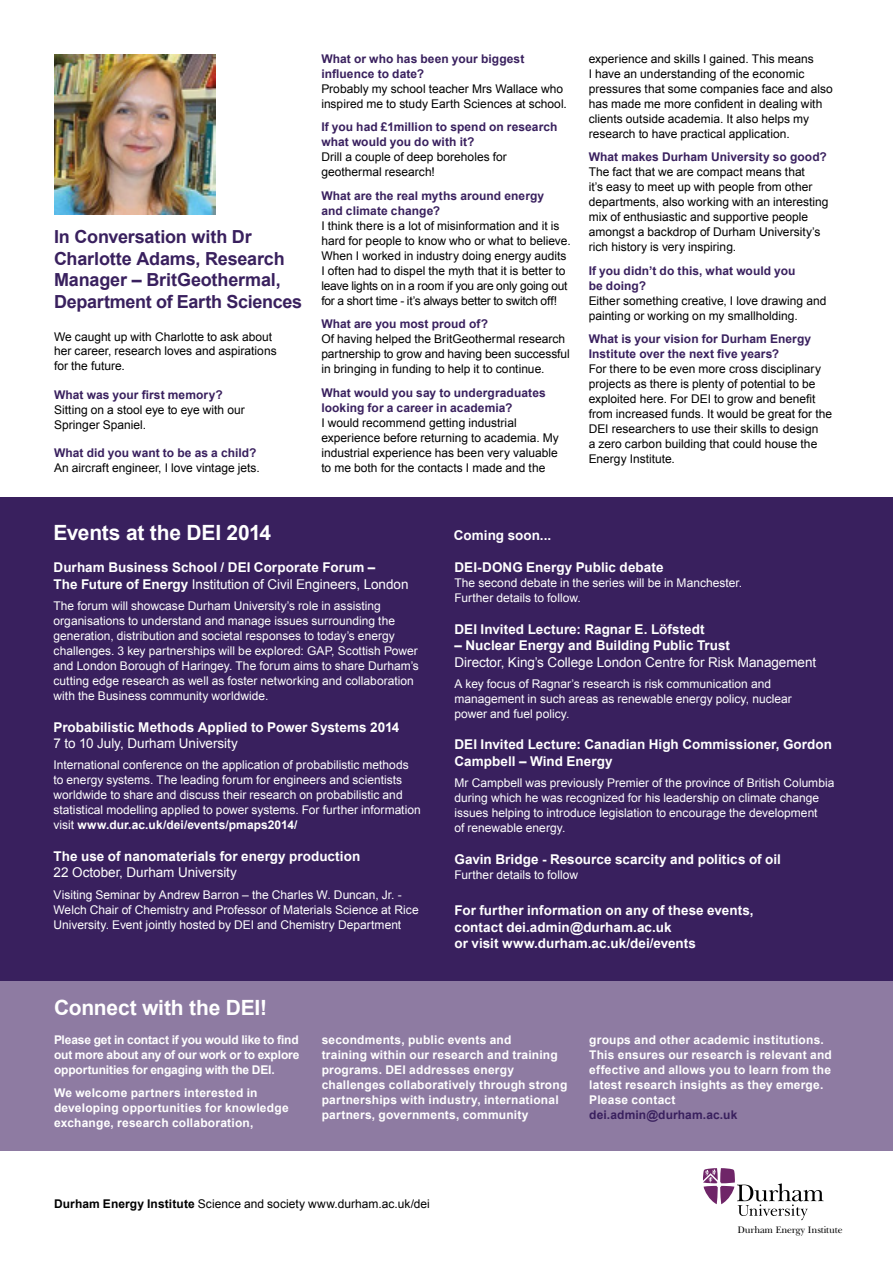
<style>
.page{position:relative;width:893px;height:1263px;background:#fff}
.page>*{position:absolute;margin:0;border:0;box-sizing:border-box;transform-origin:0 0}
.t1{font:700 21px "Arial";letter-spacing:-.01em;color:#fff}
.t2{font:700 18px/21.6px "Arial";letter-spacing:-.01em;color:#39205e}
.t3{font:700 13.5px/16.5px "Arial";letter-spacing:.005em;color:#fff}
.t4{font:13.5px "Arial";color:#fff}
.t5{font:12px/15px "Arial";color:#000}
.t6{font:12px/15px "Arial";color:#fff}
.t7{font:700 12px/15px "Arial";letter-spacing:.015em;color:#fff}
.t8{font:700 12px/15px "Arial";letter-spacing:.005em;color:#39205e}
.t9{font:9.6px "Baskerville BT";letter-spacing:-.02em;color:#000}
.s1{font-weight:400}
.s2{font-weight:700}
</style>
<div class="page">
<div style="left:0;top:497px;width:893px;height:492px;background:#39205e"></div>
<div style="left:0;top:981px;width:893px;height:169px;background:#8e7ba2"></div>
<svg style="left:703px;top:1168px;width:121px;height:52px"></svg>
<img style="left:55px;top:54px;width:160px;height:161px">
<h2 class="t2" style="left:54px;top:227px;width:250px">In Conversation with Dr<br>Charlotte Adams, Research<br>Manager – BritGeothermal,<br>Department of Earth Sciences</h2>
<p class="t5" style="left:54px;top:330px;width:224px;line-height:14.4px">We caught up with Charlotte to ask about her career, research loves and aspirations for the future.</p>
<p class="t8" style="left:54px;top:388px;width:170px">What was your first memory?</p>
<p class="t5" style="left:54px;top:403px;width:192px">Sitting on a stool eye to eye with our<br>Springer Spaniel.</p>
<p class="t8" style="left:54px;top:446px;width:204px">What did you want to be as a child?</p>
<p class="t5" style="left:54px;top:460px;width:207px">An aircraft engineer, I love vintage jets.</p>
<p class="t8" style="left:321px;top:51px;width:205px">What or who has been your biggest influence to date?</p>
<p class="t5" style="left:321px;top:81px;width:247px">Probably my school teacher Mrs Wallace who inspired me to study Earth Sciences at school.</p>
<p class="t8" style="left:321px;top:120px;width:238px">If you had £1million to spend on research what would you do with it?</p>
<p class="t5" style="left:321px;top:150px;width:187px">Drill a couple of deep boreholes for geothermal research!</p>
<p class="t8" style="left:321px;top:188px;width:224px">What are the real myths around energy and climate change?</p>
<p class="t5" style="left:321px;top:218px;width:251px">I think there is a lot of misinformation and it is hard for people to know who or what to believe.<br>When I worked in industry doing energy audits I often had to dispel the myth that it is better to leave lights on in a room if you are only going out for a short time - it’s always better to switch off!</p>
<p class="t8" style="left:321px;top:317px;width:168px">What are you most proud of?</p>
<p class="t5" style="left:321px;top:332px;width:250px">Of having helped the BritGeothermal research partnership to grow and having been successful in bringing in funding to help it to continue.</p>
<p class="t8" style="left:321px;top:385px;width:226px">What would you say to undergraduates looking for a career in academia?</p>
<p class="t5" style="left:321px;top:415px;width:239px">I would recommend getting industrial experience before returning to academia. My industrial experience has been very valuable to me both for the contacts I made and the</p>
<p class="t5" style="left:589px;top:51px;width:246px">experience and skills I gained. This means<br>I have an understanding of the economic pressures that some companies face and also has made me more confident in dealing with clients outside academia. It also helps my research to have practical application.</p>
<p class="t8" style="left:589px;top:150px;width:240px">What makes Durham University so good?</p>
<p class="t5" style="left:589px;top:165px;width:241px">The fact that we are compact means that<br>it’s easy to meet up with people from other departments, also working with an interesting mix of enthusiastic and supportive people amongst a backdrop of Durham University’s rich history is very inspiring.</p>
<p class="t8" style="left:589px;top:263px;width:208px">If you didn’t do this, what would you be doing?</p>
<p class="t5" style="left:589px;top:293px;width:239px">Either something creative, I love drawing and painting or working on my smallholding.</p>
<p class="t8" style="left:589px;top:332px;width:224px">What is your vision for Durham Energy<br>Institute over the next five years?</p>
<p class="t5" style="left:589px;top:362px;width:245px">For there to be even more cross disciplinary projects as there is plenty of potential to be exploited here. For DEI to grow and benefit from increased funds. It would be great for the DEI researchers to use their skills to design<br>a zero carbon building that could house the Energy Institute.</p>
<h1 class="t1" style="left:54px;top:519px;width:219px">Events at the DEI 2014</h1>
<p class="t3" style="left:454px;top:528px;width:99px">Coming soon...</p>
<p class="t3" style="left:54px;top:560px;width:356px">Durham Business School / DEI Corporate Forum –<br>The Future of Energy <span class="s1">Institution of Civil Engineers, London</span></p>
<p class="t6" style="left:54px;top:598px;width:367px">The forum will showcase Durham University’s role in assisting organisations to understand and manage issues surrounding the generation, distribution and societal responses to today’s energy challenges. 3 key partnerships will be explored: GAP, Scottish Power and London Borough of Haringey. The forum aims to share Durham’s cutting edge research as well as foster networking and collaboration with the Business community worldwide.</p>
<p class="t3" style="left:54px;top:719px;width:347px">Probabilistic Methods Applied to Power Systems 2014</p>
<p class="t4" style="left:54px;top:734px;width:186px">7 to 10 July, Durham University</p>
<p class="t6" style="left:54px;top:758px;width:369px">International conference on the application of probabilistic methods to energy systems. The leading forum for engineers and scientists worldwide to share and discuss their research on probabilistic and statistical modelling applied to power systems. For further information visit <span class="s2">www.dur.ac.uk/dei/events/pmaps2014/</span></p>
<p class="t3" style="left:54px;top:848px;width:308px">The use of nanomaterials for energy production</p>
<p class="t4" style="left:54px;top:864px;width:185px">22 October, Durham University</p>
<p class="t6" style="left:54px;top:887px;width:367px">Visiting Seminar by Andrew Barron – the Charles W. Duncan, Jr. -<br>Welch Chair of Chemistry and Professor of Materials Science at Rice<br>University. Event jointly hosted by DEI and Chemistry Department</p>
<p class="t3" style="left:454px;top:560px;width:211px">DEI-DONG Energy Public debate</p>
<p class="t6" style="left:454px;top:576px;width:289px">The second debate in the series will be in Manchester.<br>Further details to follow.</p>
<p class="t3" style="left:454px;top:621px;width:252px">DEI Invited Lecture: Ragnar E. Löfstedt</p>
<p class="t3" style="left:454px;top:638px;width:277px">– Nuclear Energy and Building Public Trust</p>
<p class="t4" style="left:454px;top:653px;width:363px">Director, King’s College London Centre for Risk Management</p>
<p class="t6" style="left:454px;top:676px;width:339px">A key focus of Ragnar’s research is risk communication and management in such areas as renewable energy policy, nuclear power and fuel policy.</p>
<p class="t3" style="left:454px;top:737px;width:379px">DEI Invited Lecture: Canadian High Commissioner, Gordon<br>Campbell – Wind Energy</p>
<p class="t6" style="left:454px;top:776px;width:381px">Mr Campbell was previously Premier of the province of British Columbia during which he was recognized for his leadership on climate change issues helping to introduce legislation to encourage the development<br>of renewable energy.</p>
<p class="t3" style="left:454px;top:851px;width:328px">Gavin Bridge - Resource scarcity and politics of oil</p>
<p class="t6" style="left:454px;top:867px;width:125px">Further details to follow</p>
<p class="t3" style="left:454px;top:902px;width:301px">For further information on any of these events, contact dei.admin@durham.ac.uk<br>or visit www.durham.ac.uk/dei/events</p>
<h1 class="t1" style="left:54px;top:994px;width:215px">Connect with the DEI!</h1>
<p class="t7" style="left:54px;top:1032px;width:247px;text-align:justify">Please get in contact if you would like to find out more about any of our work or to explore opportunities for engaging with the DEI.</p>
<p class="t7" style="left:54px;top:1086px;width:236px">We welcome partners interested in developing opportunities for knowledge exchange, research collaboration,</p>
<p class="t7" style="left:322px;top:1032px;width:247px">secondments, public events and<br>training within our research and training programs. DEI addresses energy challenges collaboratively through strong partnerships with industry, international partners, governments, community</p>
<p class="t7" style="left:589px;top:1032px;width:244px">groups and other academic institutions.<br>This ensures our research is relevant and effective and allows you to learn from the latest research insights as they emerge.<br>Please contact</p>
<p class="t8" style="left:589px;top:1107px;width:150px">dei.admin@durham.ac.uk</p>
<p class="t5" style="left:54px;top:1196px;width:377px"><span class="s2">Durham Energy Institute</span> Science and society www.durham.ac.uk/dei</p>
<p class="t9" style="left:738px;top:1224px;width:107px">Durham Energy Institute</p>
</div>
